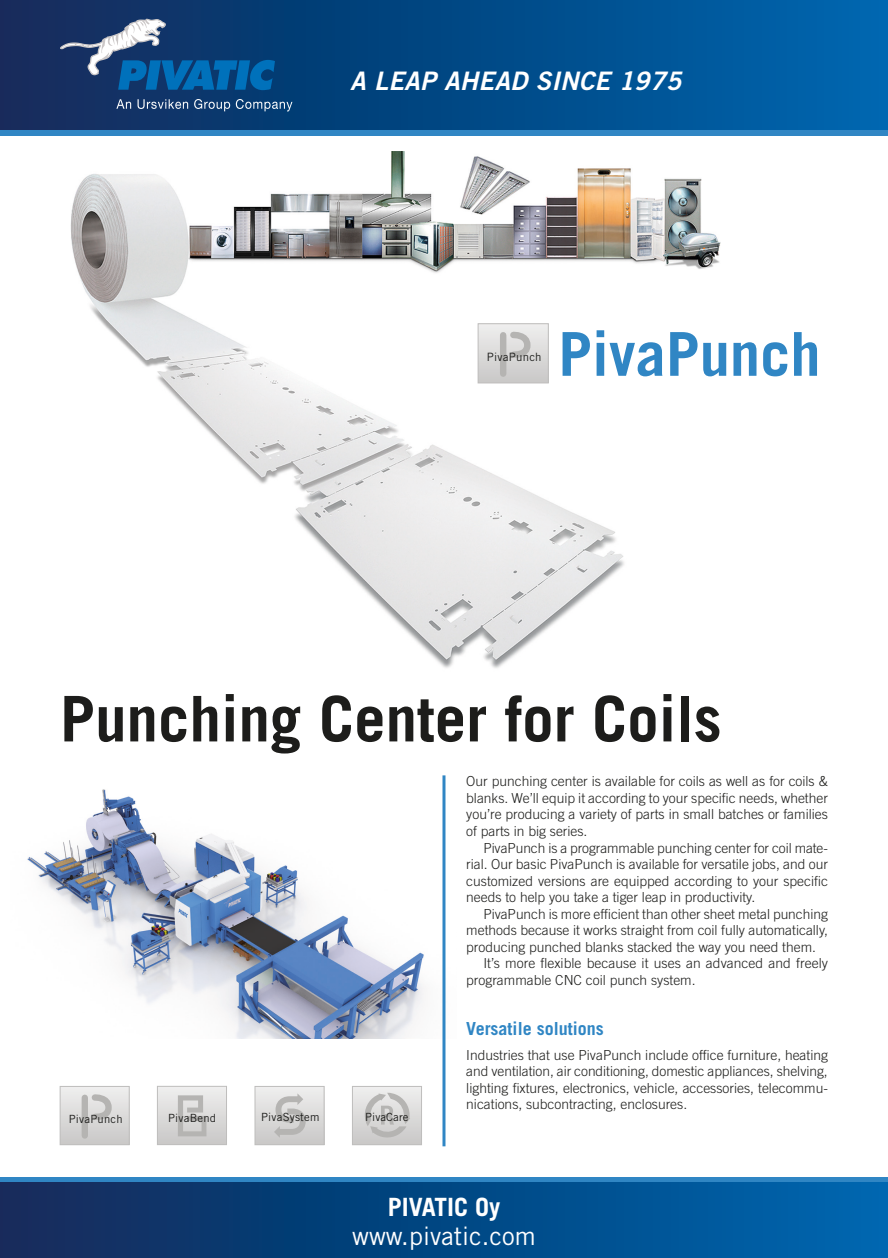
<style>
.page{position:relative;width:888px;height:1258px;background:#fff}
.page>*{position:absolute;margin:0;border:0;box-sizing:border-box;transform-origin:0 0}
.t1{font:700 63px "Trade Gothic";color:#1d1d1b}
.t2{font:italic 25.5px "Trade Gothic Bold Two";letter-spacing:.01em;color:#fff}
.t3{font:25.2px "Trade Gothic";color:#fff}
.t4{font:700 25.2px "Trade Gothic";color:#fff}
.t5{font:700 18px "Trade Gothic";color:#3086c4}
.t6{font:300 13.8px/16.5px "Trade Gothic";color:#1d1d1b;text-align:justify}
.t7{font:11.4px "Trade Gothic";letter-spacing:.02em;color:#1d1d1b}
.t8{font:11.25px "Trade Gothic";letter-spacing:.02em;color:#1d1d1b}
</style>
<div class="page">
<img style="left:71px;top:152px;width:650px;height:516px">
<svg style="left:480px;top:326px;width:66px;height:55px;background:#d9d8d7"></svg>
<div style="left:478px;top:324px;width:70px;height:59px;border:1px solid #bfbebd"></div>
<div style="left:500px;top:335px;width:6px;height:39px;background:#b5b4b2"></div>
<svg style="left:507px;top:328px;width:27px;height:36px"></svg>
<svg style="left:563px;top:330px;width:254px;height:46px"></svg>
<img style="left:27px;top:787px;width:419px;height:251px">
<hr style="left:442px;top:775px;width:3px;height:371px;background:#3086c4">
<div style="left:0;top:1181px;width:888px;height:77px;background:linear-gradient(to right,#102959,#0066af)"></div>
<div style="left:0;top:0;width:888px;height:130px;background:linear-gradient(to right,#102959,#0066af)"></div>
<div style="left:0;top:130px;width:888px;height:5px;background:#3086c4"></div>
<div style="left:0;top:1177px;width:888px;height:5px;background:#3086c4"></div>
<div style="left:352px;top:1086px;width:69px;height:59px;background:linear-gradient(to bottom,#efefee,#c9c7c7)"></div>
<div style="left:352px;top:1086px;width:70px;height:59px;border:1px solid #bfbebd"></div>
<svg style="left:365px;top:1093px;width:46px;height:46px;background:#cdcccb"></svg>
<div style="left:60px;top:1086px;width:69px;height:59px;background:linear-gradient(to bottom,#efeeee,#c9c7c7)"></div>
<div style="left:60px;top:1086px;width:69px;height:59px;border:1px solid #bfbebd"></div>
<div style="left:82px;top:1098px;width:6px;height:37px;background:#b5b4b2"></div>
<svg style="left:88px;top:1091px;width:27px;height:35px"></svg>
<div style="left:157px;top:1086px;width:69px;height:58px;background:linear-gradient(to bottom,#efefee,#c9c8c7)"></div>
<div style="left:157px;top:1086px;width:70px;height:59px;border:1px solid #bfbebd"></div>
<svg style="left:178px;top:1095px;width:28px;height:41px"></svg>
<div style="left:255px;top:1086px;width:69px;height:59px;background:linear-gradient(to bottom,#efefee,#c9c7c7)"></div>
<div style="left:255px;top:1086px;width:69px;height:59px;border:1px solid #bfbebd"></div>
<svg style="left:274px;top:1093px;width:32px;height:45px"></svg>
<svg style="left:60px;top:19px;width:215px;height:71px;background:#225487"></svg>
<svg style="left:116px;top:99px;width:15px;height:10px"></svg>
<svg style="left:138px;top:99px;width:50px;height:10px"></svg>
<svg style="left:194px;top:99px;width:36px;height:12px"></svg>
<svg style="left:236px;top:99px;width:56px;height:12px"></svg>
<p class="t2" style="left:350px;top:65px;width:333px">A LEAP AHEAD SINCE 1975</p>
<p class="t7" style="left:487px;top:350px;width:56px">PivaPunch</p>
<p class="t1" style="left:60px;top:680px;width:663px">Punching Center for Coils</p>
<p class="t8" style="left:69px;top:1112px;width:55px">PivaPunch</p>
<p class="t8" style="left:168px;top:1111px;width:49px">PivaBend</p>
<p class="t8" style="left:261px;top:1110px;width:60px">PivaSystem</p>
<p class="t8" style="left:365px;top:1110px;width:45px">PivaCare</p>
<p class="t6" style="left:466px;top:773px;width:363px">Our punching center is available for coils as well as for coils &amp; blanks. We’ll equip it according to your specific needs, whether you’re producing a variety of parts in small batches or families of parts in big series.</p>
<p class="t6" style="left:466px;top:839px;width:363px;text-indent:17px">PivaPunch is a programmable punching center for coil mate&shy;rial. Our basic PivaPunch is available for versatile jobs, and our customized versions are equipped according to your specific needs to help you take a tiger leap in productivity.</p>
<p class="t6" style="left:466px;top:905px;width:363px;text-indent:17px">PivaPunch is more efficient than other sheet metal punching methods because it works straight from coil fully automatically, producing punched blanks stacked the way you need them.</p>
<p class="t6" style="left:466px;top:955px;width:363px;text-indent:17px">It’s more flexible because it uses an advanced and freely programmable CNC coil punch system.</p>
<p class="t5" style="left:466px;top:1017px;width:139px">Versatile solutions</p>
<p class="t6" style="left:466px;top:1046px;width:363px">Industries that use PivaPunch include office furniture, heating and ventilation, air conditioning, domestic appliances, shelving, lighting fixtures, electronics, vehicle, accessories, telecommu&shy;nications, subcontracting, enclosures.</p>
<p class="t4" style="left:388px;top:1192px;width:114px">PIVATIC Oy</p>
<p class="t3" style="left:352px;top:1220px;width:185px">www.pivatic.com</p>
</div>
